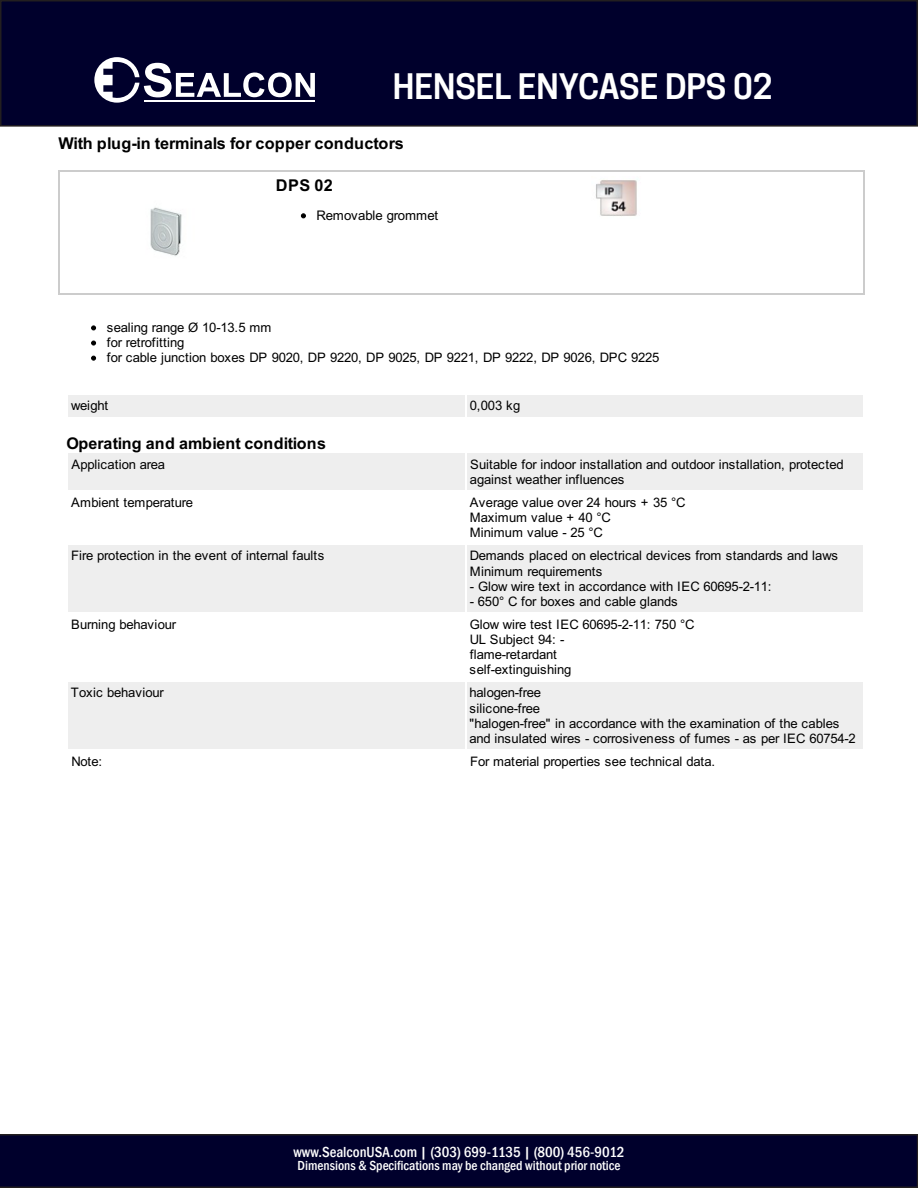
<style>
.page{position:relative;width:918px;height:1188px;background:#fff}
.page>*{position:absolute;margin:0;border:0;box-sizing:border-box;transform-origin:0 0}
.t1{font:italic 600 33px "Cooper Hewitt";color:#fff}
.t2{font:700 16.2px "Arial";letter-spacing:.005em;color:#000}
.t3{font:700 16.05px "Arial";letter-spacing:.005em;color:#000}
.t4{font:500 condensed 15px "Franklin Gothic";color:#fff}
.t5{font:500 condensed 13.5px "Franklin Gothic";color:#fff}
.t6{font:13.2px "Arial";letter-spacing:-.02em;color:#000}
.t7{font:13.05px/15.1px "Arial";letter-spacing:-.02em;color:#000}
.s1{color:#00002c}
</style>
<div class="page">
<div style="left:68px;top:395px;width:397px;height:22px;background:#eee"></div>
<div style="left:467px;top:395px;width:396px;height:22px;background:#eee"></div>
<div style="left:68px;top:454px;width:397px;height:36px;background:#eee"></div>
<div style="left:467px;top:454px;width:396px;height:36px;background:#eee"></div>
<div style="left:68px;top:545px;width:397px;height:67px;background:#eee"></div>
<div style="left:467px;top:545px;width:396px;height:67px;background:#eee"></div>
<div style="left:68px;top:682px;width:397px;height:67px;background:#eee"></div>
<div style="left:467px;top:682px;width:396px;height:67px;background:#eee"></div>
<svg style="left:91px;top:325px;width:5px;height:5px"></svg>
<svg style="left:91px;top:341px;width:5px;height:5px"></svg>
<svg style="left:91px;top:356px;width:5px;height:5px"></svg>
<hr style="left:58px;top:170px;width:807px;height:1px;background:#ccc">
<hr style="left:58px;top:293px;width:807px;height:1px;background:#ccc">
<hr style="left:58px;top:170px;width:1px;height:124px;background:#ccc">
<hr style="left:864px;top:170px;width:1px;height:124px;background:#ccc">
<img style="left:150px;top:207px;width:32px;height:49px">
<svg style="left:301px;top:213px;width:5px;height:5px"></svg>
<img style="left:596px;top:179px;width:42px;height:37px">
<svg style="left:0;top:1134px;width:918px;height:54px;background:#01012b"></svg>
<div style="left:1px;top:1px;width:916px;height:125px;background:#00002c"></div>
<div style="left:0;top:0;width:918px;height:127px;border:2px solid #231f20"></div>
<svg style="left:94px;top:57px;width:221px;height:46px"></svg>
<p class="t1" style="left:393px;top:67px;width:381px">HENSEL ENYCASE DPS 02</p>
<p class="t2" style="left:58px;top:137px;width:347px">With plug-in terminals for copper conductors</p>
<p class="t2" style="left:276px;top:180px;width:58px">DPS 02</p>
<p class="t6" style="left:317px;top:210px;width:123px">Removable grommet</p>
<p class="t7" style="left:107px;top:321px;width:554px">sealing range Ø 10-13.5 mm<br>for retrofitting<br>for cable junction boxes DP 9020, DP 9220, DP 9025, DP 9221, DP 9222, DP 9026, DPC 9225</p>
<p class="t7" style="left:71px;top:399px;width:38px">weight</p>
<p class="t7" style="left:470px;top:399px;width:52px">0,003 kg</p>
<p class="t3" style="left:66px;top:437px;width:261px">Operating and ambient conditions</p>
<p class="t7" style="left:71px;top:458px;width:95px">Application area</p>
<p class="t7" style="left:470px;top:458px;width:375px">Suitable for indoor installation and outdoor installation, protected against weather influences</p>
<p class="t7" style="left:71px;top:496px;width:124px">Ambient temperature</p>
<p class="t7" style="left:470px;top:496px;width:217px">Average value over 24 hours + 35 °C<br>Maximum value + 40 °C<br>Minimum value - 25 °C</p>
<p class="t7" style="left:71px;top:549px;width:255px">Fire protection in the event of internal faults</p>
<p class="t7" style="left:470px;top:549px;width:370px">Demands placed on electrical devices from standards and laws<br>Minimum requirements</p>
<p class="t7" style="left:470px;top:580px;width:303px">- Glow wire text in accordance with IEC 60695-2-11:</p>
<p class="t7" style="left:470px;top:595px;width:209px">- 650° C for boxes and cable glands</p>
<p class="t7" style="left:71px;top:618px;width:106px">Burning behaviour</p>
<p class="t7" style="left:470px;top:618px;width:226px">Glow wire test IEC 60695-2-11: 750 °C<br>UL Subject 94: -<br>flame-retardant<br>self-extinguishing</p>
<p class="t7" style="left:71px;top:686px;width:94px">Toxic behaviour</p>
<p class="t7" style="left:469px;top:686px;width:388px">halogen-free<br>silicone-free<br>"halogen-free" in accordance with the examination of the cables and insulated wires - corrosiveness of fumes - as per IEC 60754-2</p>
<p class="t7" style="left:71px;top:755px;width:32px">Note:</p>
<p class="t7" style="left:470px;top:755px;width:247px">For material properties see technical data.</p>
<p class="t4" style="left:294px;top:1142px;width:333px">www.SealconUSA.com | <span class="s1">(303) 699-1135</span> | (800) 456-9012</p>
<p class="t5" style="left:298px;top:1157px;width:324px">Dimensions &amp; Specifications may be changed without prior notice</p>
</div>
